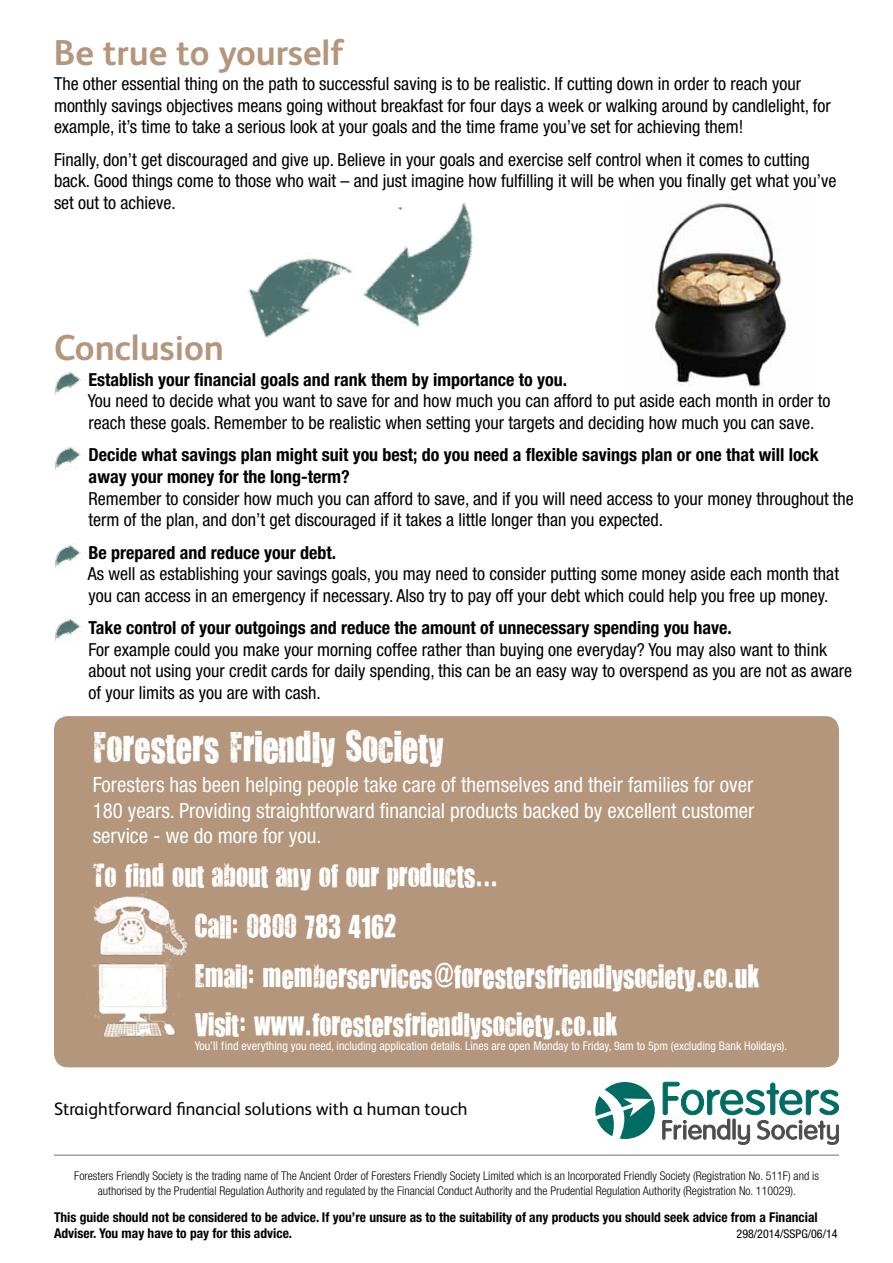
<style>
.page{position:relative;width:893px;height:1263px;background:#fff}
.page>*{position:absolute;margin:0;border:0;box-sizing:border-box;transform-origin:0 0}
.t1{font:700 36px "FS Albert";color:#b3967b}
.t2{font:36px "You Are Loved";color:#fff}
.t3{font:27px/50.4px "You Are Loved";color:#fff}
.t4{font:condensed 21px/25.2px "Helvetica Neue LT Std";color:#fff;text-align:justify}
.t5{font:condensed 18px/21.6px "Helvetica Neue LT Std";color:#000}
.t6{font:700 condensed 18px/21.6px "Helvetica Neue LT Std";color:#000}
.t7{font:18px "FS Albert";color:#000}
.t8{font:700 condensed 13.5px/16.2px "Helvetica Neue LT Std";color:#000}
.t9{font:300 condensed 12px/14.4px "Helvetica Neue LT Std";color:#000;text-align:center}
.t10{font:condensed 12px "Helvetica Neue LT Std";color:#fff}
.t11{font:condensed 12px "Helvetica Neue LT Std";color:#000}
</style>
<div class="page">
<svg style="left:595px;top:1082px;width:60px;height:57px"></svg>
<svg style="left:662px;top:1082px;width:177px;height:62px"></svg>
<hr style="left:54px;top:1155px;width:785px;height:1px;background:#6d6e71">
<div style="left:54px;top:716px;width:785px;height:351px;background:#b3967b;border-radius:14px"></div>
<img style="left:93px;top:966px;width:87px;height:71px">
<img style="left:92px;top:891px;width:96px;height:75px">
<img style="left:362px;top:202px;width:111px;height:125px">
<img style="left:248px;top:258px;width:105px;height:80px">
<img style="left:54px;top:371px;width:27px;height:24px">
<img style="left:54px;top:544px;width:27px;height:24px">
<img style="left:54px;top:446px;width:27px;height:24px">
<img style="left:55px;top:618px;width:26px;height:24px">
<img style="left:651px;top:203px;width:136px;height:184px">
<h1 class="t1" style="left:54px;top:28px;width:291px">Be true to yourself</h1>
<p class="t5" style="left:54px;top:73px;width:778px">The other essential thing on the path to successful saving is to be realistic. If cutting down in order to reach your monthly savings objectives means going without breakfast for four days a week or walking around by candlelight, for example, it’s time to take a serious look at your goals and the time frame you’ve set for achieving them!</p>
<p class="t5" style="left:54px;top:148px;width:784px">Finally, don’t get discouraged and give up. Believe in your goals and exercise self control when it comes to cutting back. Good things come to those who wait – and just imagine how fulfilling it will be when you finally get what you’ve set out to achieve.</p>
<h1 class="t1" style="left:54px;top:324px;width:172px">Conclusion</h1>
<p class="t6" style="left:89px;top:368px;width:480px">Establish your financial goals and rank them by importance to you.</p>
<p class="t5" style="left:88px;top:390px;width:744px">You need to decide what you want to save for and how much you can afford to put aside each month in order to reach these goals. Remember to be realistic when setting your targets and deciding how much you can save.</p>
<p class="t6" style="left:89px;top:444px;width:732px">Decide what savings plan might suit you best; do you need a flexible savings plan or one that will lock away your money for the long-term?</p>
<p class="t5" style="left:89px;top:487px;width:767px">Remember to consider how much you can afford to save, and if you will need access to your money throughout the term of the plan, and don’t get discouraged if it takes a little longer than you expected.</p>
<p class="t6" style="left:89px;top:541px;width:249px">Be prepared and reduce your debt.</p>
<p class="t5" style="left:88px;top:563px;width:753px">As well as establishing your savings goals, you may need to consider putting some money aside each month that you can access in an emergency if necessary. Also try to pay off your debt which could help you free up money.</p>
<p class="t6" style="left:89px;top:617px;width:645px">Take control of your outgoings and reduce the amount of unnecessary spending you have.</p>
<p class="t5" style="left:89px;top:638px;width:765px">For example could you make your morning coffee rather than buying one everyday? You may also want to think about not using your credit cards for daily spending, this can be an easy way to overspend as you are not as aware of your limits as you are with cash.</p>
<h1 class="t2" style="left:93px;top:722px;width:353px">Foresters Friendly Society</h1>
<p class="t4" style="left:93px;top:772px;width:663px">Foresters has been helping people take care of themselves and their families for over 180 years. Providing straightforward financial products backed by excellent customer service - we do more for you.</p>
<h2 class="t3" style="left:93px;top:849px;width:407px">To find out about any of our products...</h2>
<h2 class="t3" style="left:195px;top:900px;width:566px">Call: 0800 783 4162<br>Email: memberservices@forestersfriendlysociety.co.uk</h2>
<h2 class="t3" style="left:195px;top:998px;width:424px">Visit: www.forestersfriendlysociety.co.uk</h2>
<p class="t10" style="left:195px;top:1038px;width:594px">You’ll find everything you need, including application details. Lines are open Monday to Friday, 9am to 5pm (excluding Bank Holidays).</p>
<p class="t7" style="left:54px;top:1097px;width:415px">Straightforward financial solutions with a human touch</p>
<p class="t9" style="left:74px;top:1169px;width:746px">Foresters Friendly Society is the trading name of The Ancient Order of Foresters Friendly Society Limited which is an Incorporated Friendly Society (Registration No. 511F) and is authorised by the Prudential Regulation Authority and regulated by the Financial Conduct Authority and the Prudential Regulation Authority (Registration No. 110029).</p>
<p class="t8" style="left:54px;top:1209px;width:765px">This guide should not be considered to be advice. If you’re unsure as to the suitability of any products you should seek advice from a Financial<br>Adviser. You may have to pay for this advice.</p>
<p class="t11" style="left:737px;top:1227px;width:102px">298/2014/SSPG/06/14</p>
</div>
